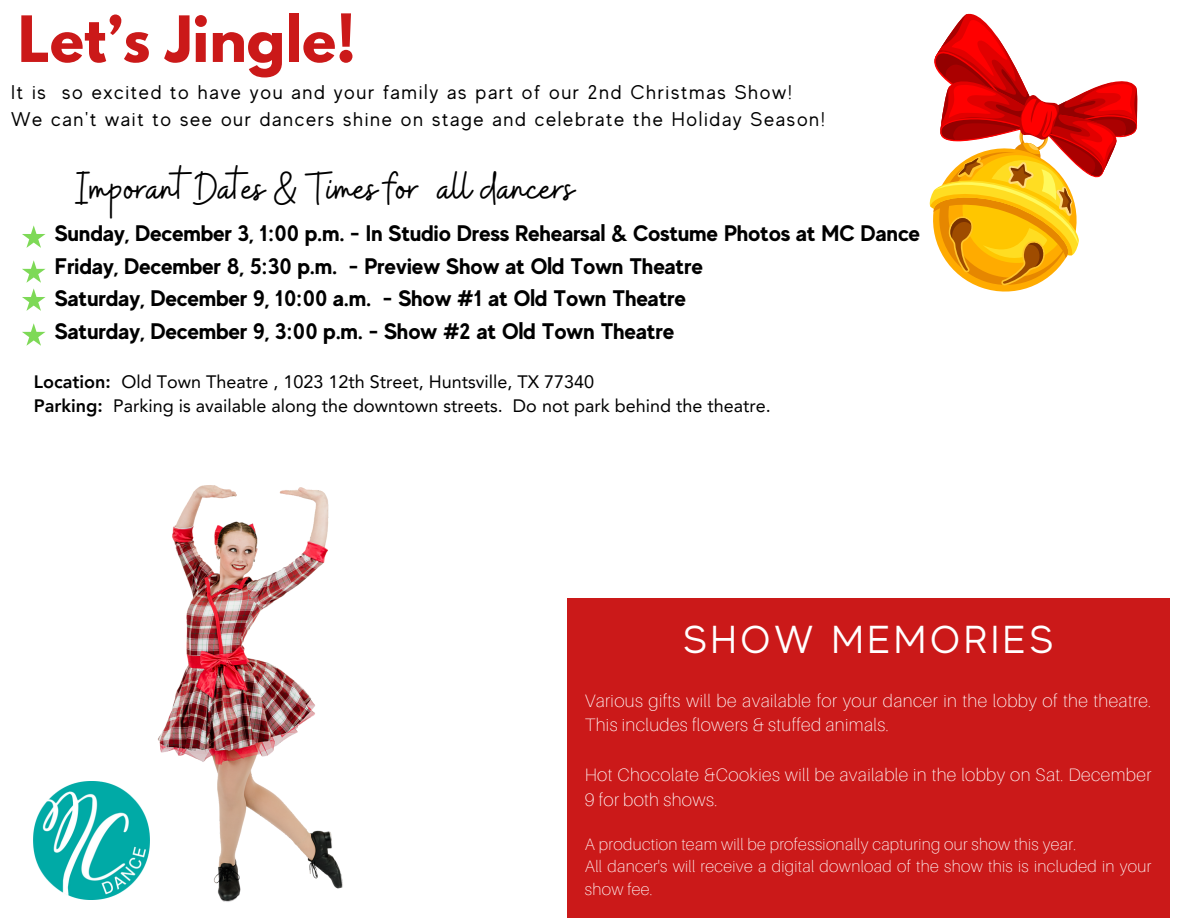
<style>
.page{position:relative;width:1188px;height:918px;background:#fff}
.page>*{position:absolute;margin:0;border:0;box-sizing:border-box;transform-origin:0 0}
.t1{font:700 56.55px "League Spartan";color:#cb1919}
.t2{font:47.25px "Buffalo";color:#000}
.t3{font:38.85px "MADE Evolve Sans";letter-spacing:.105em;color:#fff}
.t4{font:700 22.5px "MADE Evolve Sans";color:#000}
.t5{font:19.8px "MADE Evolve Sans";letter-spacing:.085em;color:#000}
.t6{font:100 18px/24.8px "Aileron";letter-spacing:.02em;color:#fff}
.t7{font:18px "Avenir LT Pro";color:#000}
.t8{font:100 16.5px/22.5px "Aileron";letter-spacing:.02em;color:#fff}
.s1{font-weight:800}
</style>
<div class="page">
<svg style="left:929px;top:13px;width:209px;height:279px"></svg>
<img style="left:34px;top:793px;width:21px;height:94px">
<svg style="left:22px;top:225px;width:24px;height:23px"></svg>
<svg style="left:22px;top:260px;width:24px;height:51px"></svg>
<svg style="left:22px;top:323px;width:24px;height:23px"></svg>
<div style="left:567px;top:599px;width:603px;height:319px;background:#cb1919"></div>
<img style="left:55px;top:485px;width:288px;height:417px">
<p class="t1" style="left:18px;top:11px;width:339px">Let’s Jingle!</p>
<p class="t5" style="left:11px;top:82px;width:782px">It is so excited to have you and your family as part of our 2nd Christmas Show!</p>
<p class="t5" style="left:11px;top:109px;width:816px">We can't wait to see our dancers shine on stage and celebrate the Holiday Season!</p>
<p class="t2" style="left:76px;top:158px;width:500px">Imporant Dates &amp; Times for all dancers</p>
<p class="t4" style="left:55px;top:220px;width:867px">Sunday, December 3, 1:00 p.m. - In Studio Dress Rehearsal &amp; Costume Photos at MC Dance</p>
<p class="t4" style="left:55px;top:253px;width:650px">Friday, December 8, 5:30 p.m. - Preview Show at Old Town Theatre</p>
<p class="t4" style="left:55px;top:285px;width:633px">Saturday, December 9, 10:00 a.m. - Show #1 at Old Town Theatre</p>
<p class="t4" style="left:55px;top:318px;width:621px">Saturday, December 9, 3:00 p.m. - Show #2 at Old Town Theatre</p>
<p class="t7" style="left:34px;top:374px;width:562px"><span class="s1">Location:</span> Old Town Theatre , 1023 12th Street, Huntsville, TX 77340</p>
<p class="t7" style="left:34px;top:399px;width:739px"><span class="s1">Parking:</span> Parking is available along the downtown streets. Do not park behind the theatre.</p>
<p class="t3" style="left:684px;top:618px;width:371px">SHOW MEMORIES</p>
<p class="t6" style="left:585px;top:688px;width:568px">Various gifts will be available for your dancer in the lobby of the theatre.<br>This includes flowers &amp; stuffed animals.</p>
<p class="t6" style="left:585px;top:762px;width:568px">Hot Chocolate &amp;Cookies will be available in the lobby on Sat. December<br>9 for both shows.</p>
<p class="t8" style="left:585px;top:832px;width:493px">A production team will be professionally capturing our show this year.</p>
<p class="t8" style="left:585px;top:855px;width:568px">All dancer's will receive a digital download of the show this is included in your show fee.</p>
</div>
